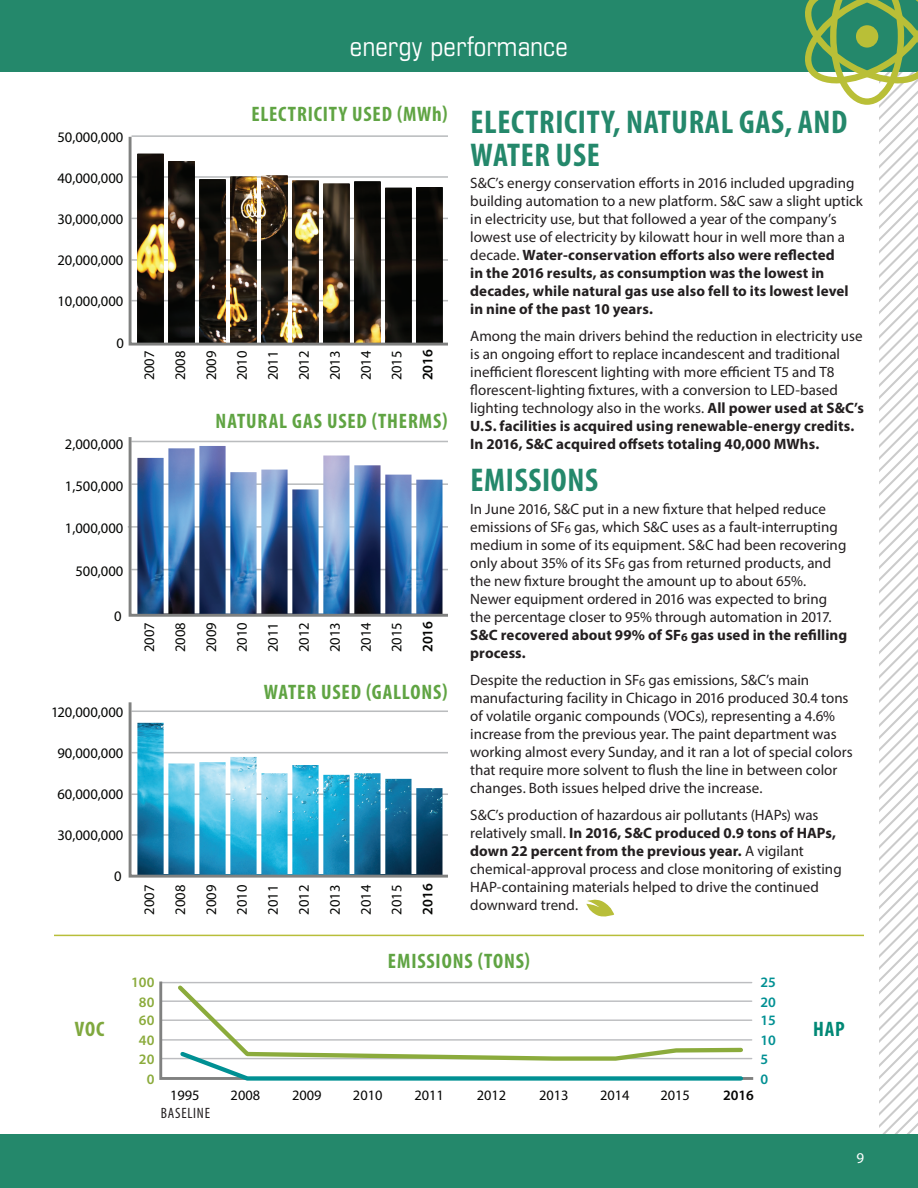
<style>
.page{position:relative;width:918px;height:1188px;background:#fff}
.page>*{position:absolute;margin:0;border:0;box-sizing:border-box;transform-origin:0 0}
.t1{font:700 condensed 33px/33px "Myriad Pro";letter-spacing:.02em;color:#24886b}
.t2{font:condensed 27px "Eurostile LT Std";letter-spacing:.01em;color:#fff}
.t3{font:700 condensed 21px "Myriad Pro";letter-spacing:.04em;color:#60a443}
.t4{font:700 condensed 21px "Myriad Pro";color:#7fa83e}
.t5{font:700 condensed 21px "Myriad Pro";color:#008875}
.t6{font:15px/18px "Myriad Pro";color:#231f20}
.t7{font:condensed 15px "Myriad Pro";letter-spacing:.05em;color:#231f20}
.t8{font:15px "Myriad Pro";color:#fff}
.t9{font:14.55px/30.9px "Myriad Pro";color:#040503;text-align:justify}
.t10{font:600 14.55px "Myriad Pro";color:#040503}
.t11{font:14.4px "Myriad Pro";color:#050504}
.t12{font:600 14.4px "Myriad Pro";color:#8bab3c}
.t13{font:600 14.4px "Myriad Pro";color:#009093}
.t14{font:600 14.4px "Myriad Pro";color:#050504}
.s1{font-weight:700}
</style>
<div class="page">
<div style="left:0;top:0;width:801px;height:72px;background:#24886b"></div>
<div style="left:0;top:1134px;width:918px;height:54px;background:#24886b"></div>
<img style="left:127px;top:437px;width:321px;height:180px">
<svg style="left:128px;top:135px;width:320px;height:211px"></svg>
<svg style="left:128px;top:702px;width:320px;height:176px"></svg>
<svg style="left:801px;top:0;width:117px;height:1151px"></svg>
<div style="left:857px;top:27px;width:20px;height:19px;background:#b9bf37;border-radius:50%"></div>
<div style="left:856px;top:25px;width:22px;height:23px;border:3px solid #b9bf37;border-radius:50%"></div>
<hr style="left:54px;top:935px;width:810px;height:1px;background:#b8be3a">
<svg style="left:586px;top:899px;width:28px;height:18px"></svg>
<svg style="left:159px;top:981px;width:595px;height:99px"></svg>
<svg style="left:174px;top:982px;width:571px;height:81px"></svg>
<svg style="left:177px;top:1048px;width:568px;height:33px"></svg>
<h2 class="t2" style="left:350px;top:30px;width:220px">energy performance</h2>
<p class="t9" style="left:57px;top:121px;width:67px">50,000,000</p>
<p class="t9" style="left:57px;top:162px;width:67px">40,000,000</p>
<p class="t9" style="left:57px;top:204px;width:67px">30,000,000</p>
<p class="t9" style="left:57px;top:245px;width:67px">20,000,000</p>
<p class="t9" style="left:57px;top:286px;width:67px">10,000,000</p>
<p class="t9" style="left:116px;top:327px;width:9px">0</p>
<p class="t9" style="left:65px;top:429px;width:60px">2,000,000</p>
<p class="t9" style="left:65px;top:471px;width:60px">1,500,000</p>
<p class="t9" style="left:65px;top:513px;width:60px">1,000,000</p>
<p class="t9" style="left:75px;top:555px;width:49px">500,000</p>
<p class="t9" style="left:114px;top:600px;width:9px">0</p>
<p class="t9" style="left:51px;top:696px;width:74px">120,000,000</p>
<p class="t9" style="left:57px;top:737px;width:67px">90,000,000</p>
<p class="t9" style="left:57px;top:778px;width:67px">60,000,000</p>
<p class="t9" style="left:57px;top:819px;width:67px">30,000,000</p>
<p class="t9" style="left:114px;top:860px;width:9px">0</p>
<h3 class="t3" style="left:251px;top:101px;width:198px">ELECTRICITY USED (MWh)</h3>
<p class="t9" style="left:134px;top:380px;width:31px;rotate:-90deg">2007<br>2008<br>2009<br>2010<br>2011<br>2012<br>2013<br>2014<br>2015</p>
<p class="t10" style="left:418px;top:380px;width:33px;rotate:-90deg">2016</p>
<h3 class="t3" style="left:216px;top:408px;width:233px">NATURAL GAS USED (THERMS)</h3>
<p class="t9" style="left:134px;top:652px;width:31px;rotate:-90deg">2007<br>2008<br>2009<br>2010<br>2011<br>2012<br>2013<br>2014<br>2015</p>
<p class="t10" style="left:418px;top:652px;width:33px;rotate:-90deg">2016</p>
<h3 class="t3" style="left:264px;top:678px;width:185px">WATER USED (GALLONS)</h3>
<p class="t9" style="left:134px;top:915px;width:31px;rotate:-90deg">2007<br>2008<br>2009<br>2010<br>2011<br>2012<br>2013<br>2014<br>2015</p>
<p class="t10" style="left:418px;top:915px;width:33px;rotate:-90deg">2016</p>
<h1 class="t1" style="left:471px;top:105px;width:378px">ELECTRICITY, NATURAL GAS, AND<br>WATER USE</h1>
<p class="t6" style="left:470px;top:174px;width:394px">S&amp;C’s energy conservation efforts in 2016 included upgrading building automation to a new platform. S&amp;C saw a slight uptick in electricity use, but that followed a year of the company’s lowest use of electricity by kilowatt hour in well more than a decade. <span class="s1">Water-conservation efforts also were reflected<br>in the 2016 results, as consumption was the lowest in decades, while natural gas use also fell to its lowest level in nine of the past 10 years.</span></p>
<p class="t6" style="left:470px;top:327px;width:395px">Among the main drivers behind the reduction in electricity use is an ongoing effort to replace incandescent and traditional inefficient florescent lighting with more efficient T5 and T8 florescent-lighting fixtures, with a conversion to LED-based lighting technology also in the works. <span class="s1">All power used at S&amp;C’s U.S. facilities is acquired using renewable-energy credits.<br>In 2016, S&amp;C acquired offsets totaling 40,000 MWhs.</span></p>
<h1 class="t1" style="left:471px;top:463px;width:129px">EMISSIONS</h1>
<p class="t6" style="left:470px;top:499px;width:379px">In June 2016, S&amp;C put in a new fixture that helped reduce emissions of SF<sub>6</sub> gas, which S&amp;C uses as a fault-interrupting medium in some of its equipment. S&amp;C had been recovering only about 35% of its SF<sub>6</sub> gas from returned products, and the new fixture brought the amount up to about 65%.<br>Newer equipment ordered in 2016 was expected to bring the percentage closer to 95% through automation in 2017.<br><span class="s1">S&amp;C recovered about 99% of SF</span><sub>6</sub> <span class="s1">gas used in the refilling process.</span></p>
<p class="t6" style="left:470px;top:670px;width:384px">Despite the reduction in SF<sub>6</sub> gas emissions, S&amp;C’s main manufacturing facility in Chicago in 2016 produced 30.4 tons of volatile organic compounds (VOCs), representing a 4.6% increase from the previous year. The paint department was working almost every Sunday, and it ran a lot of special colors that require more solvent to flush the line in between color changes. Both issues helped drive the increase.</p>
<p class="t6" style="left:470px;top:805px;width:373px">S&amp;C’s production of hazardous air pollutants (HAPs) was relatively small. <span class="s1">In 2016, S&amp;C produced 0.9 tons of HAPs, down 22 percent from the previous year.</span> A vigilant chemical-approval process and close monitoring of existing HAP-containing materials helped to drive the continued downward trend.</p>
<p class="t12" style="left:131px;top:973px;width:25px">100</p>
<p class="t12" style="left:139px;top:993px;width:17px">80</p>
<h3 class="t3" style="left:388px;top:948px;width:144px">EMISSIONS (TONS)</h3>
<p class="t13" style="left:760px;top:973px;width:17px">25</p>
<p class="t13" style="left:760px;top:993px;width:17px">20</p>
<p class="t12" style="left:139px;top:1011px;width:17px">60</p>
<p class="t13" style="left:760px;top:1011px;width:17px">15</p>
<h3 class="t4" style="left:75px;top:1016px;width:31px">VOC</h3>
<h3 class="t5" style="left:813px;top:1016px;width:33px">HAP</h3>
<p class="t12" style="left:139px;top:1031px;width:17px">40</p>
<p class="t13" style="left:760px;top:1031px;width:17px">10</p>
<p class="t12" style="left:139px;top:1050px;width:17px">20</p>
<p class="t12" style="left:147px;top:1070px;width:9px">0</p>
<p class="t13" style="left:760px;top:1050px;width:9px">5</p>
<p class="t13" style="left:760px;top:1070px;width:9px">0</p>
<p class="t11" style="left:170px;top:1086px;width:31px">1995</p>
<p class="t11" style="left:231px;top:1086px;width:31px">2008</p>
<p class="t11" style="left:292px;top:1086px;width:31px">2009</p>
<p class="t11" style="left:353px;top:1086px;width:31px">2010</p>
<p class="t11" style="left:414px;top:1086px;width:31px">2011</p>
<p class="t11" style="left:477px;top:1086px;width:31px">2012</p>
<p class="t11" style="left:539px;top:1086px;width:31px">2013</p>
<p class="t11" style="left:600px;top:1086px;width:31px">2014</p>
<p class="t11" style="left:660px;top:1086px;width:31px">2015</p>
<p class="t14" style="left:723px;top:1086px;width:32px">2016</p>
<p class="t7" style="left:161px;top:1104px;width:51px">BASELINE</p>
<p class="t8" style="left:857px;top:1149px;width:9px">9</p>
</div>
